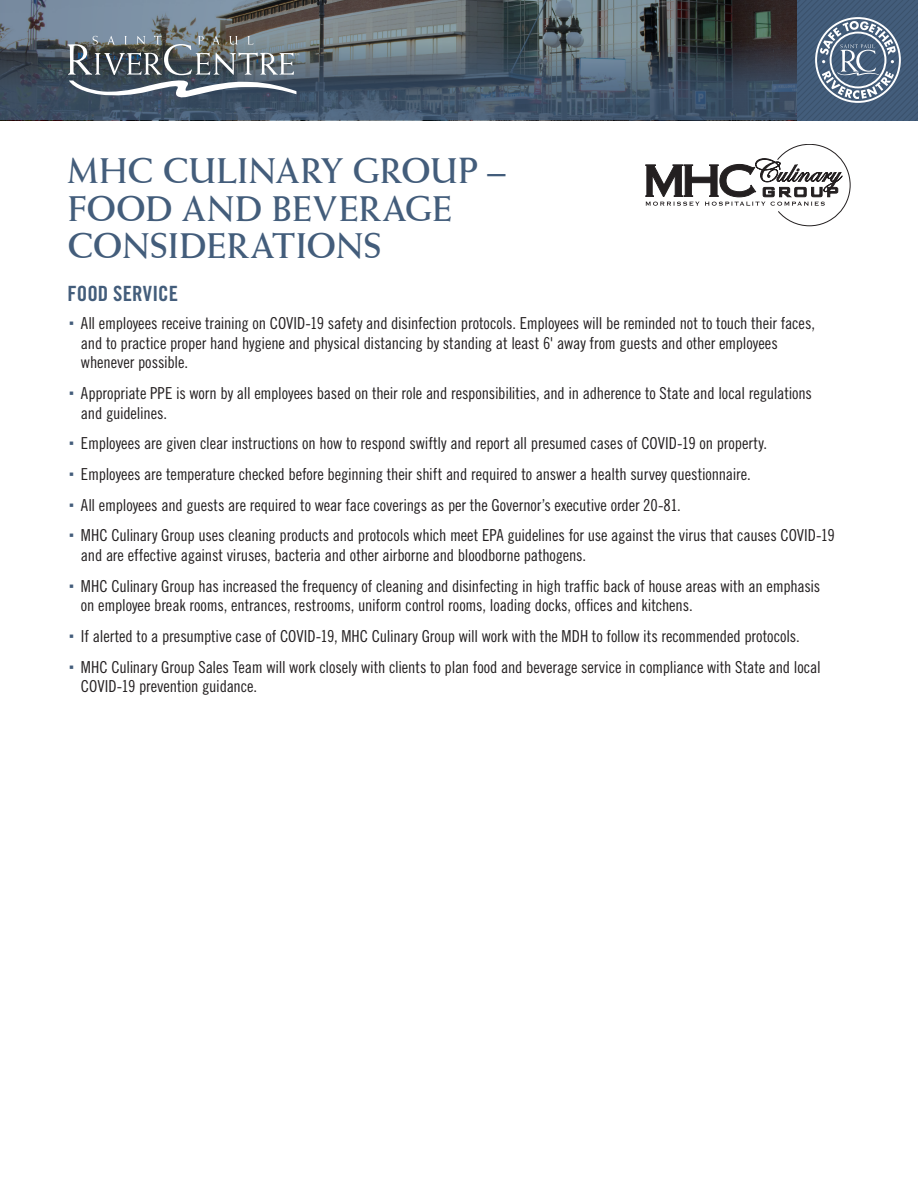
<style>
.page{position:relative;width:918px;height:1188px;background:#fff}
.page>*{position:absolute;margin:0;border:0;box-sizing:border-box;transform-origin:0 0}
.t1{font:700 36px/37.5px "Weiss BT";letter-spacing:-.015em;color:#435d7b}
.t2{font:21px "Trade Gothic Bold Cond Twenty";letter-spacing:.005em;color:#435d7b}
.t3{font:16.5px/19.8px "Trade Gothic Cond Eighteen";letter-spacing:-.01em;color:#231f20}
.s1{font-family:"Revolution Gothic";font-weight:700;color:#435d7b}
</style>
<div class="page">
<svg style="left:0;top:0;width:798px;height:41px"></svg>
<svg style="left:0;top:41px;width:798px;height:79px"></svg>
<svg style="left:68px;top:36px;width:231px;height:61px"></svg>
<svg style="left:798px;top:0;width:120px;height:120px"></svg>
<svg style="left:645px;top:144px;width:205px;height:82px"></svg>
<p class="t1" style="left:68px;top:152px;width:440px">MHC CULINARY GROUP –<br>FOOD AND BEVERAGE<br>CONSIDERATIONS</p>
<p class="t2" style="left:68px;top:281px;width:112px">FOOD SERVICE</p>
<p class="t3" style="left:81px;top:313px;width:736px;text-indent:-13px"><span class="s1">•</span> All employees receive training on COVID-19 safety and disinfection protocols. Employees will be reminded not to touch their faces, and to practice proper hand hygiene and physical distancing by standing at least 6' away from guests and other employees whenever possible.</p>
<p class="t3" style="left:81px;top:383px;width:733px;text-indent:-13px"><span class="s1">•</span> Appropriate PPE is worn by all employees based on their role and responsibilities, and in adherence to State and local regulations and guidelines.</p>
<p class="t3" style="left:68px;top:433px;width:701px"><span class="s1">•</span> Employees are given clear instructions on how to respond swiftly and report all presumed cases of COVID-19 on property.</p>
<p class="t3" style="left:68px;top:464px;width:685px"><span class="s1">•</span> Employees are temperature checked before beginning their shift and required to answer a health survey questionnaire.</p>
<p class="t3" style="left:68px;top:495px;width:615px"><span class="s1">•</span> All employees and guests are required to wear face coverings as per the Governor’s executive order 20-81.</p>
<p class="t3" style="left:81px;top:525px;width:755px;text-indent:-13px"><span class="s1">•</span> MHC Culinary Group uses cleaning products and protocols which meet EPA guidelines for use against the virus that causes COVID-19 and are effective against viruses, bacteria and other airborne and bloodborne pathogens.</p>
<p class="t3" style="left:81px;top:576px;width:741px;text-indent:-13px"><span class="s1">•</span> MHC Culinary Group has increased the frequency of cleaning and disinfecting in high traffic back of house areas with an emphasis on employee break rooms, entrances, restrooms, uniform control rooms, loading docks, offices and kitchens.</p>
<p class="t3" style="left:68px;top:626px;width:734px"><span class="s1">•</span> If alerted to a presumptive case of COVID-19, MHC Culinary Group will work with the MDH to follow its recommended protocols.</p>
<p class="t3" style="left:81px;top:657px;width:741px;text-indent:-13px"><span class="s1">•</span> MHC Culinary Group Sales Team will work closely with clients to plan food and beverage service in compliance with State and local<br>COVID-19 prevention guidance.</p>
</div>
